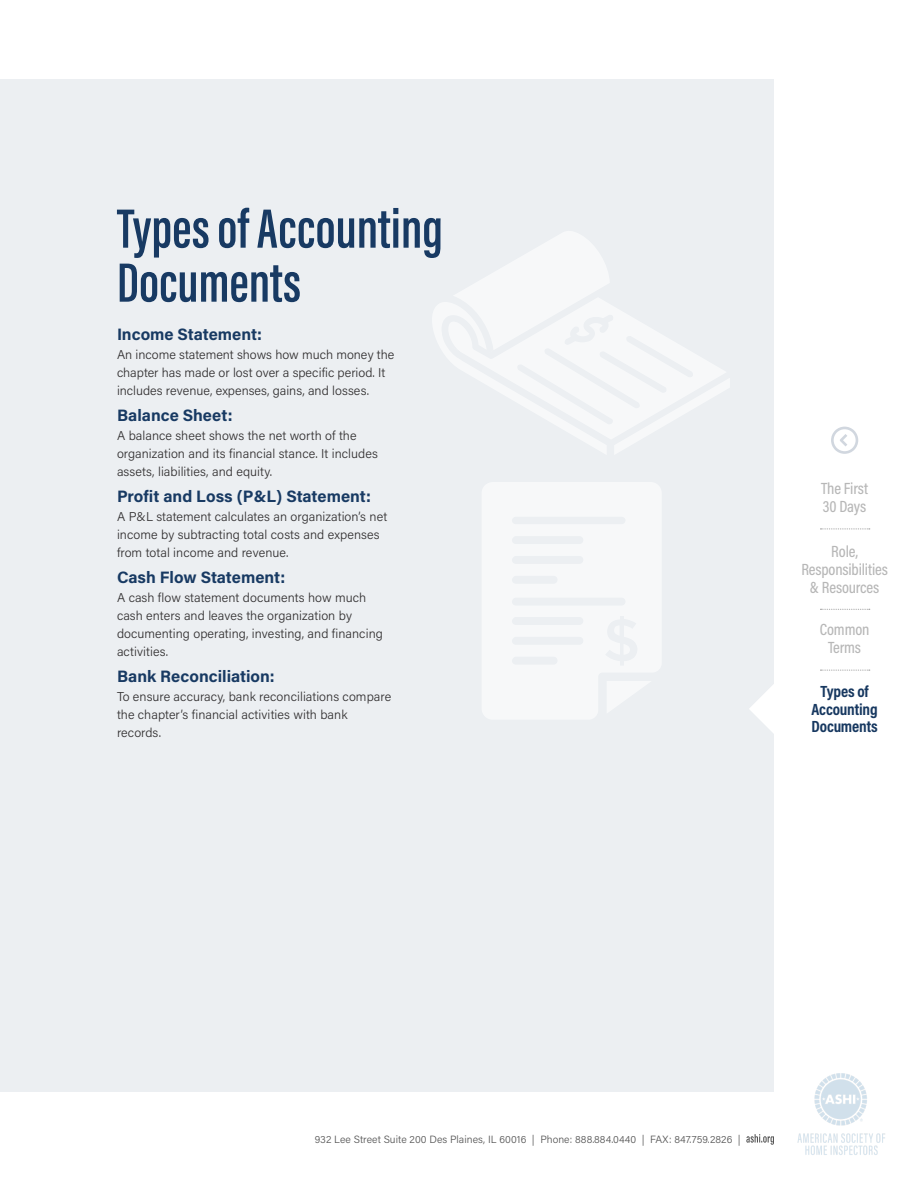
<style>
.page{position:relative;width:918px;height:1188px;background:#fff}
.page>*{position:absolute;margin:0;border:0;box-sizing:border-box;transform-origin:0 0}
.XX_Large_header{font:600 57px/54px "Acumin Pro Extra Cond";color:#183a63}
.XX_Medium_Header{font:16.5px "Acumin Variable Concept";color:#183a63}
.X_Small_Header{font:500 16.35px/17.9px "Acumin Pro Cond";letter-spacing:-.01em;color:#b7b7b7;text-align:center}
.X_Small_Header-2{font:700 16.35px/17.9px "Acumin Pro Cond";letter-spacing:-.01em;color:#173860;text-align:center}
.XX_Main_Body_first{font:300 12.75px/18px "Acumin Pro";letter-spacing:.005em;color:#312f30}
.XX_Main_Body{font:300 10.5px "Acumin Pro";letter-spacing:.005em;color:#535353}
</style>
<div class="page">
<div style="left:0;top:80px;width:774px;height:1012px;background:#eceff2"></div>
<img style="left:797px;top:1073px;width:88px;height:82px">
<svg style="left:746px;top:1134px;width:28px;height:11px"></svg>
<svg style="left:749px;top:684px;width:25px;height:49px"></svg>
<svg style="left:820px;top:529px;width:50px;height:1px"></svg>
<svg style="left:820px;top:609px;width:50px;height:1px"></svg>
<svg style="left:831px;top:427px;width:27px;height:27px"></svg>
<svg style="left:820px;top:670px;width:50px;height:1px"></svg>
<svg style="left:482px;top:482px;width:179px;height:237px"></svg>
<svg style="left:432px;top:231px;width:297px;height:223px"></svg>
<p class="XX_Large_header" style="left:117px;top:201px;width:328px">Types of Accounting<br>Documents</p>
<p class="XX_Medium_Header" style="left:117px;top:323px;width:147px">Income Statement:</p>
<p class="XX_Main_Body_first" style="left:117px;top:345px;width:279px">An income statement shows how much money the chapter has made or lost over a specific period. It includes revenue, expenses, gains, and losses.</p>
<p class="XX_Medium_Header" style="left:117px;top:404px;width:117px">Balance Sheet:</p>
<p class="XX_Main_Body_first" style="left:117px;top:426px;width:263px">A balance sheet shows the net worth of the organization and its financial stance. It includes assets, liabilities, and equity.</p>
<p class="XX_Medium_Header" style="left:117px;top:485px;width:255px">Profit and Loss (P&amp;L) Statement:</p>
<p class="XX_Main_Body_first" style="left:117px;top:507px;width:272px">A P&amp;L statement calculates an organization’s net income by subtracting total costs and expenses from total income and revenue.</p>
<p class="XX_Medium_Header" style="left:117px;top:566px;width:170px">Cash Flow Statement:</p>
<p class="XX_Main_Body_first" style="left:117px;top:588px;width:267px">A cash flow statement documents how much cash enters and leaves the organization by documenting operating, investing, and financing activities.</p>
<p class="XX_Medium_Header" style="left:117px;top:665px;width:159px">Bank Reconciliation:</p>
<p class="XX_Main_Body_first" style="left:117px;top:687px;width:276px">To ensure accuracy, bank reconciliations compare the chapter’s financial activities with bank records.</p>
<p class="X_Small_Header" style="left:821px;top:479px;width:48px;text-align:left">The First<br>30 Days</p>
<p class="X_Small_Header" style="left:801px;top:542px;width:88px">Role,<br>Responsibilities &amp; Resources</p>
<p class="X_Small_Header" style="left:820px;top:620px;width:51px">Common<br>Terms</p>
<p class="X_Small_Header-2" style="left:811px;top:682px;width:68px">Types of<br>Accounting<br>Documents</p>
<p class="XX_Main_Body" style="left:315px;top:1132px;width:428px">932 Lee Street Suite 200 Des Plaines, IL 60016 | Phone: 888.884.0440 | FAX: 847.759.2826 |</p>
</div>
